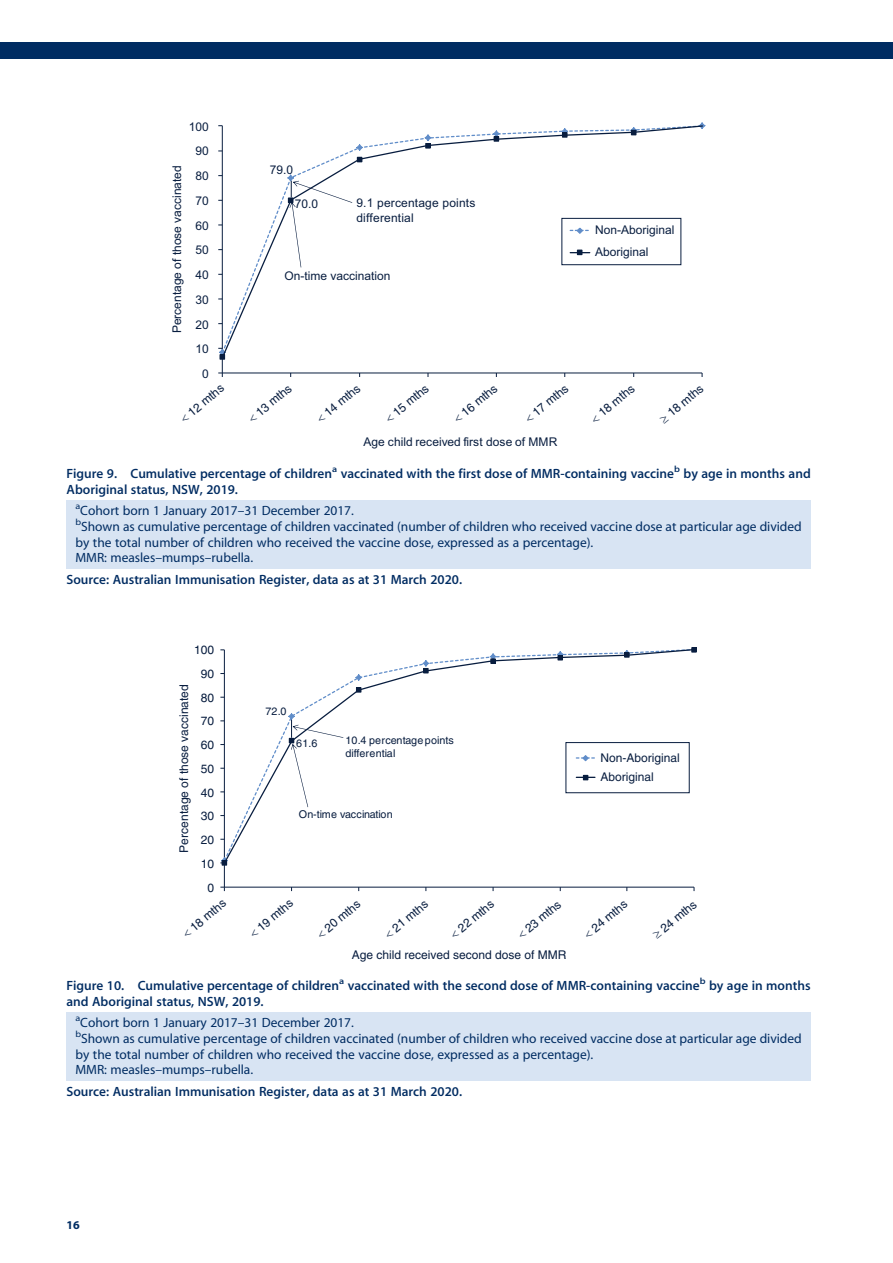
<style>
.page{position:relative;width:893px;height:1263px;background:#fff}
.page>*{position:absolute;margin:0;border:0;box-sizing:border-box;transform-origin:0 0}
.t1{font:13.5px/15.8px "Adv Myriad R";color:#002c62}
.t2{font:13.5px/15.8px "Adv Myrsemi B";color:#002c62}
.t3{font:12px/19.4px "Helvetica";color:#081d3f}
.t4{font:12px/21.9px "Arial";color:#081d3f}
.t5{font:12px "Adv Myriad B";color:#002c62}
.t6{font:10.8px/12.9px "Helvetica";letter-spacing:.015em;color:#081d3f}
.t7{font:10.8px "Helvetica";letter-spacing:-.01em;color:#081d3f}
</style>
<div class="page">
<div style="left:67px;top:500px;width:744px;height:37px;background:#d8e4f3"></div>
<div style="left:67px;top:516px;width:744px;height:52px;background:#d8e4f3"></div>
<hr style="left:222px;top:126px;width:1px;height:247px;background:#081d3f">
<hr style="left:222px;top:373px;width:480px;height:1px;background:#081d3f">
<svg style="left:699px;top:122px;width:7px;height:5px"></svg>
<svg style="left:221px;top:125px;width:483px;height:226px"></svg>
<svg style="left:218px;top:348px;width:8px;height:11px"></svg>
<svg style="left:357px;top:157px;width:5px;height:5px"></svg>
<svg style="left:424px;top:134px;width:7px;height:14px"></svg>
<svg style="left:493px;top:130px;width:7px;height:12px"></svg>
<svg style="left:561px;top:128px;width:7px;height:9px"></svg>
<svg style="left:630px;top:127px;width:7px;height:8px"></svg>
<div style="left:561px;top:218px;width:120px;height:47px;border:1px solid #081d3f"></div>
<svg style="left:570px;top:227px;width:20px;height:7px"></svg>
<svg style="left:570px;top:250px;width:20px;height:5px"></svg>
<svg style="left:287px;top:174px;width:65px;height:93px"></svg>
<div style="left:67px;top:1012px;width:744px;height:37px;background:#d8e4f3"></div>
<div style="left:67px;top:1028px;width:744px;height:52px;background:#d8e4f3"></div>
<hr style="left:224px;top:650px;width:1px;height:237px;background:#081d3f">
<hr style="left:224px;top:887px;width:470px;height:1px;background:#081d3f">
<svg style="left:223px;top:649px;width:473px;height:209px"></svg>
<svg style="left:220px;top:857px;width:8px;height:8px"></svg>
<svg style="left:356px;top:687px;width:5px;height:5px"></svg>
<svg style="left:422px;top:660px;width:7px;height:13px"></svg>
<svg style="left:490px;top:653px;width:6px;height:11px"></svg>
<svg style="left:557px;top:651px;width:7px;height:9px"></svg>
<svg style="left:623px;top:650px;width:7px;height:7px"></svg>
<svg style="left:691px;top:647px;width:6px;height:5px"></svg>
<div style="left:566px;top:742px;width:124px;height:51px;border:1px solid #081d3f"></div>
<svg style="left:576px;top:755px;width:19px;height:7px"></svg>
<svg style="left:576px;top:775px;width:19px;height:5px"></svg>
<svg style="left:288px;top:713px;width:55px;height:94px"></svg>
<div style="left:0;top:43px;width:893px;height:16px;background:#002c62"></div>
<p class="t4" style="left:189px;top:117px;width:22px">100</p>
<p class="t4" style="left:167px;top:333px;width:170px;rotate:-90deg">Percentage of those vaccinated</p>
<p class="t4" style="left:196px;top:141px;width:15px">90</p>
<p class="t4" style="left:196px;top:166px;width:15px">80</p>
<p class="t4" style="left:196px;top:191px;width:15px">70</p>
<p class="t4" style="left:196px;top:216px;width:15px">60</p>
<p class="t4" style="left:196px;top:240px;width:15px">50</p>
<p class="t4" style="left:196px;top:265px;width:15px">40</p>
<p class="t4" style="left:196px;top:290px;width:15px">30</p>
<p class="t4" style="left:196px;top:315px;width:15px">20</p>
<p class="t4" style="left:196px;top:339px;width:15px">10</p>
<p class="t4" style="left:202px;top:364px;width:8px">0</p>
<p class="t4" style="left:270px;top:160px;width:25px">79.0</p>
<p class="t4" style="left:295px;top:194px;width:25px">70.0</p>
<p class="t4" style="left:356px;top:197px;width:120px;line-height:14.4px">9.1 percentage points differential</p>
<p class="t4" style="left:285px;top:266px;width:108px">On-time vaccination</p>
<p class="t4" style="left:595px;top:220px;width:81px">Non-Aboriginal<br>Aboriginal</p>
<p class="t3" style="left:184px;top:407px;width:44px;rotate:-40deg">12 mths</p>
<p class="t3" style="left:252px;top:407px;width:44px;rotate:-40deg">13 mths</p>
<p class="t3" style="left:320px;top:407px;width:44px;rotate:-40deg">14 mths</p>
<p class="t3" style="left:389px;top:407px;width:44px;rotate:-40deg">15 mths</p>
<p class="t3" style="left:457px;top:407px;width:44px;rotate:-40deg">16 mths</p>
<p class="t3" style="left:529px;top:407px;width:44px;rotate:-40deg">17 mths</p>
<p class="t3" style="left:595px;top:408px;width:44px;rotate:-40deg">18 mths</p>
<p class="t3" style="left:664px;top:408px;width:44px;rotate:-40deg">18 mths</p>
<p class="t4" style="left:363px;top:432px;width:196px">Age child received first dose of MMR</p>
<p class="t2" style="left:66px;top:467px;width:746px">Figure 9. Cumulative percentage of children<sup>a</sup> vaccinated with the first dose of MMR-containing vaccine<sup>b</sup> by age in months and<br>Aboriginal status, NSW, 2019.</p>
<p class="t1" style="left:75px;top:504px;width:728px"><sup>a</sup>Cohort born 1 January 2017–31 December 2017.<br><sup>b</sup>Shown as cumulative percentage of children vaccinated (number of children who received vaccine dose at particular age divided by the total number of children who received the vaccine dose, expressed as a percentage).<br>MMR: measles–mumps–rubella.</p>
<p class="t2" style="left:67px;top:573px;width:397px">Source: Australian Immunisation Register, data as at 31 March 2020.</p>
<p class="t3" style="left:194px;top:641px;width:22px">100</p>
<p class="t3" style="left:175px;top:852px;width:170px;rotate:-90deg">Percentage of those vaccinated</p>
<p class="t3" style="left:201px;top:665px;width:15px">90</p>
<p class="t3" style="left:201px;top:689px;width:15px">80</p>
<p class="t3" style="left:201px;top:713px;width:15px">70</p>
<p class="t3" style="left:201px;top:736px;width:15px">60</p>
<p class="t3" style="left:201px;top:760px;width:15px">50</p>
<p class="t3" style="left:201px;top:784px;width:15px">40</p>
<p class="t3" style="left:201px;top:808px;width:15px">30</p>
<p class="t3" style="left:201px;top:831px;width:15px">20</p>
<p class="t3" style="left:201px;top:855px;width:15px">10</p>
<p class="t3" style="left:208px;top:879px;width:8px">0</p>
<p class="t6" style="left:265px;top:706px;width:23px">72.0</p>
<p class="t6" style="left:296px;top:738px;width:23px">61.6</p>
<p class="t6" style="left:345px;top:734px;width:110px">10.4 percentage points differential</p>
<p class="t7" style="left:299px;top:810px;width:95px">On-time vaccination</p>
<p class="t3" style="left:601px;top:749px;width:81px">Non-Aboriginal<br>Aboriginal</p>
<p class="t3" style="left:186px;top:922px;width:44px;rotate:-40deg">18 mths</p>
<p class="t3" style="left:253px;top:922px;width:44px;rotate:-40deg">19 mths</p>
<p class="t3" style="left:321px;top:923px;width:44px;rotate:-40deg">20 mths</p>
<p class="t3" style="left:388px;top:923px;width:44px;rotate:-40deg">21 mths</p>
<p class="t3" style="left:454px;top:923px;width:44px;rotate:-40deg">22 mths</p>
<p class="t3" style="left:521px;top:923px;width:44px;rotate:-40deg">23 mths</p>
<p class="t3" style="left:588px;top:923px;width:44px;rotate:-40deg">24 mths</p>
<p class="t3" style="left:657px;top:923px;width:44px;rotate:-40deg">24 mths</p>
<p class="t3" style="left:352px;top:946px;width:216px">Age child received second dose of MMR</p>
<p class="t2" style="left:66px;top:979px;width:746px">Figure 10. Cumulative percentage of children<sup>a</sup> vaccinated with the second dose of MMR-containing vaccine<sup>b</sup> by age in months and Aboriginal status, NSW, 2019.</p>
<p class="t1" style="left:75px;top:1016px;width:728px"><sup>a</sup>Cohort born 1 January 2017–31 December 2017.<br><sup>b</sup>Shown as cumulative percentage of children vaccinated (number of children who received vaccine dose at particular age divided by the total number of children who received the vaccine dose, expressed as a percentage).<br>MMR: measles–mumps–rubella.</p>
<p class="t2" style="left:67px;top:1085px;width:397px">Source: Australian Immunisation Register, data as at 31 March 2020.</p>
<p class="t5" style="left:67px;top:1220px;width:15px">16</p>
</div>
